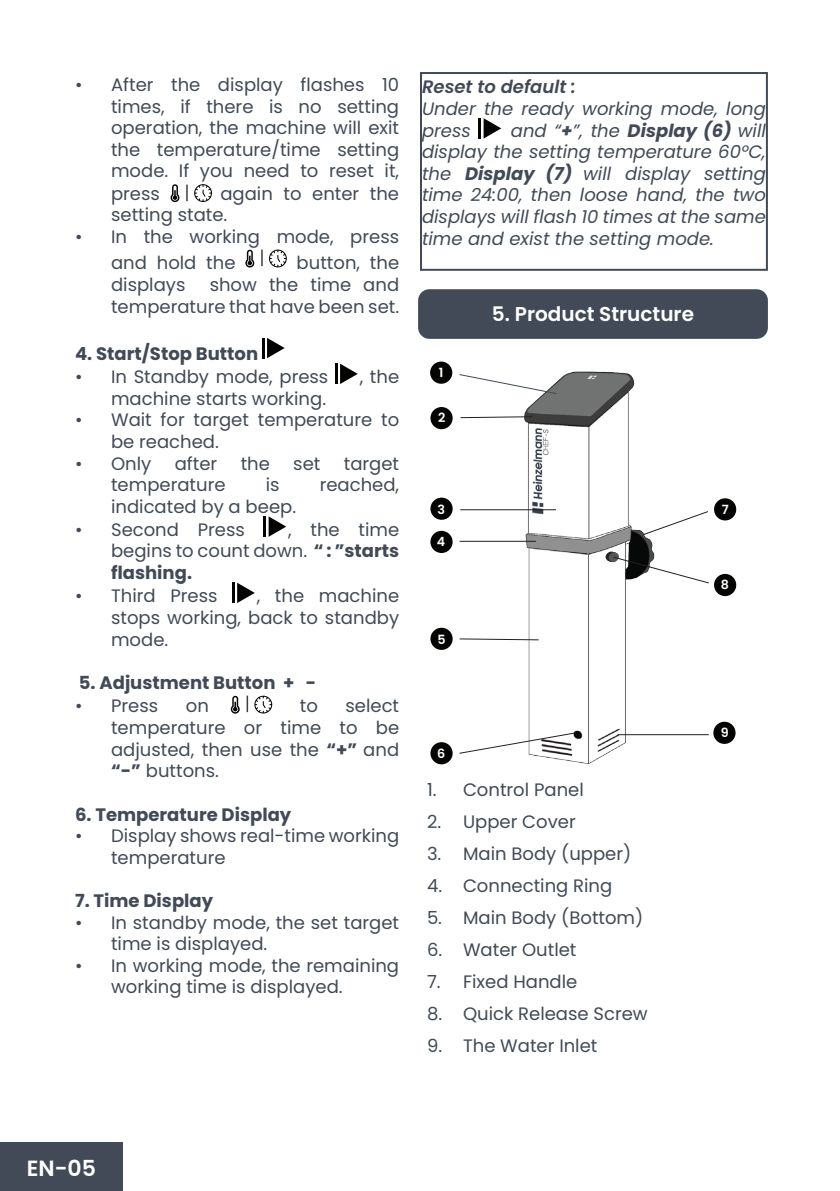
<style>
.page{position:relative;width:840px;height:1191px;background:#fff}
.page>*{position:absolute;margin:0;border:0;box-sizing:border-box;transform-origin:0 0}
.t1{font:600 22px "Poppins";color:#fff}
.Headline-1{font:600 20px "Poppins";color:#fff}
.t2{font:18px/21.6px "Poppins";color:#414a56}
.body-bullet{font:italic 18px/21.6px "Poppins";color:#414a56}
.body-bullet-2{font:700 18px "Poppins";color:#414a56}
.body-bullet-3{font:italic 600 18px "Poppins";color:#414a56}
.t3{font:16.4px "Myriad Pro";color:#040503}
.t4{font:600 12.6px "Poppins";color:#fff}
.s1{font-weight:700}
</style>
<div class="page">
<svg style="left:170px;top:184px;width:9px;height:18px"></svg>
<svg style="left:194px;top:184px;width:18px;height:18px"></svg>
<svg style="left:245px;top:250px;width:9px;height:17px"></svg>
<svg style="left:269px;top:249px;width:17px;height:18px"></svg>
<svg style="left:267px;top:338px;width:17px;height:20px"></svg>
<hr style="left:262px;top:338px;width:2px;height:20px;background:#040503">
<svg style="left:340px;top:364px;width:17px;height:20px"></svg>
<hr style="left:335px;top:364px;width:2px;height:20px;background:#040503">
<svg style="left:268px;top:516px;width:18px;height:21px"></svg>
<hr style="left:263px;top:516px;width:3px;height:21px;background:#040503">
<svg style="left:237px;top:582px;width:18px;height:21px"></svg>
<hr style="left:232px;top:582px;width:2px;height:21px;background:#040503">
<svg style="left:231px;top:696px;width:8px;height:17px"></svg>
<svg style="left:254px;top:695px;width:18px;height:18px"></svg>
<svg style="left:483px;top:118px;width:18px;height:21px"></svg>
<hr style="left:478px;top:118px;width:2px;height:21px;background:#040503">
<div style="left:420px;top:72px;width:347px;height:199px;border:2px solid #414a56"></div>
<div style="left:418px;top:289px;width:349px;height:50px;background:#414a56;border-radius:11px"></div>
<div style="left:0;top:1142px;width:123px;height:49px;background:#414a56"></div>
<img style="left:521px;top:371px;width:135px;height:394px">
<svg style="left:459px;top:374px;width:97px;height:20px"></svg>
<svg style="left:460px;top:416px;width:72px;height:2px"></svg>
<hr style="left:460px;top:509px;width:95px;height:1px;background:#231f20">
<hr style="left:459px;top:541px;width:76px;height:1px;background:#231f20">
<svg style="left:459px;top:638px;width:80px;height:2px"></svg>
<svg style="left:459px;top:732px;width:117px;height:22px"></svg>
<svg style="left:641px;top:511px;width:66px;height:24px"></svg>
<hr style="left:617px;top:734px;width:91px;height:1px;background:#231f20">
<div style="left:430px;top:361px;width:22px;height:23px;background:#040503;border-radius:50%"></div>
<div style="left:430px;top:407px;width:22px;height:22px;background:#040503;border-radius:50%"></div>
<div style="left:430px;top:497px;width:22px;height:23px;background:#040503;border-radius:50%"></div>
<div style="left:430px;top:531px;width:22px;height:22px;background:#040503;border-radius:50%"></div>
<div style="left:430px;top:628px;width:22px;height:22px;background:#040503;border-radius:50%"></div>
<div style="left:430px;top:742px;width:22px;height:22px;background:#040503;border-radius:50%"></div>
<div style="left:713px;top:498px;width:22px;height:22px;background:#040503;border-radius:50%"></div>
<div style="left:713px;top:574px;width:22px;height:22px;background:#040503;border-radius:50%"></div>
<div style="left:713px;top:721px;width:22px;height:23px;background:#040503;border-radius:50%"></div>
<svg style="left:604px;top:551px;width:105px;height:33px"></svg>
<p class="t2" style="left:111px;top:74px;width:289px;text-align:justify;text-indent:-36px">• After the display flashes 10 times, if there is no setting operation, the machine will exit the temperature/time setting mode. If you need to reset it, press</p>
<p class="t3" style="left:185px;top:181px;width:5px">|</p>
<p class="t2" style="left:111px;top:182px;width:289px;text-indent:109px">again to enter the setting state.</p>
<p class="t2" style="left:111px;top:223px;width:289px;line-height:26.6px;text-indent:-36px">• In the working mode, press and hold the</p>
<p class="t3" style="left:260px;top:247px;width:5px">|</p>
<p class="t2" style="left:296px;top:252px;width:104px">button, the</p>
<p class="t2" style="left:111px;top:274px;width:289px;text-align:right">show the time and temperature that have been set.</p>
<p class="body-bullet-2" style="left:75px;top:343px;width:184px">4. Start/Stop Button</p>
<p class="t2" style="left:75px;top:366px;width:255px">• In Standby mode, press</p>
<p class="t2" style="left:359px;top:366px;width:41px">, the</p>
<p class="t2" style="left:111px;top:388px;width:216px">machine starts working.</p>
<p class="t2" style="left:111px;top:409px;width:289px;text-indent:-36px">• Wait for target temperature to be reached.</p>
<p class="t2" style="left:75px;top:452px;width:78px">• Only</p>
<p class="t2" style="left:175px;top:452px;width:44px">after</p>
<p class="t2" style="left:240px;top:452px;width:31px">the</p>
<p class="t2" style="left:293px;top:452px;width:29px">set</p>
<p class="t2" style="left:343px;top:452px;width:57px">target</p>
<p class="t2" style="left:111px;top:474px;width:116px">temperature</p>
<p class="t2" style="left:265px;top:474px;width:15px">is</p>
<p class="t2" style="left:319px;top:474px;width:81px">reached,</p>
<p class="t2" style="left:111px;top:496px;width:186px">indicated by a beep.</p>
<p class="t2" style="left:75px;top:519px;width:171px">• Second Press</p>
<p class="t2" style="left:111px;top:274px;width:76px">displays</p>
<p class="t2" style="left:111px;top:519px;width:289px;text-align:justify;text-indent:177px">, the time begins to count down. <span class="s1">“ : ”starts flashing.</span></p>
<p class="t2" style="left:75px;top:585px;width:144px">• Third Press</p>
<p class="t2" style="left:111px;top:585px;width:289px;text-align:justify;text-indent:145px">, the machine stops working, back to standby mode.</p>
<p class="body-bullet-2" style="left:79px;top:672px;width:239px">5. Adjustment Button + -</p>
<p class="t2" style="left:75px;top:695px;width:85px">• Press</p>
<p class="t2" style="left:186px;top:695px;width:25px">on</p>
<p class="t3" style="left:245px;top:693px;width:5px">|</p>
<p class="t2" style="left:299px;top:695px;width:20px">to</p>
<p class="t2" style="left:111px;top:695px;width:289px;text-align:justify;text-indent:234px">select temperature or time to be adjusted, then use the <span class="s1">“+”</span> and <span class="s1">“-”</span> buttons.</p>
<p class="body-bullet-2" style="left:75px;top:803px;width:218px">6. Temperature Display</p>
<p class="t2" style="left:111px;top:825px;width:289px;text-indent:-36px">• Display shows real-time working temperature</p>
<p class="body-bullet-2" style="left:75px;top:890px;width:140px">7. Time Display</p>
<p class="t2" style="left:111px;top:911px;width:289px;text-indent:-36px">• In standby mode, the set target time is displayed.</p>
<p class="t2" style="left:111px;top:954px;width:289px;text-indent:-36px">• In working mode, the remaining working time is displayed.</p>
<p class="body-bullet-3" style="left:422px;top:76px;width:155px">Reset to default :</p>
<p class="body-bullet" style="left:422px;top:97px;width:345px">Under the ready working mode, long press</p>
<p class="body-bullet" style="left:422px;top:120px;width:345px;text-align:justify;text-indent:89px">and “<span class="s1">+</span>”, the <span class="s1">Display (6)</span> will display the setting temperature 60°C, the <span class="s1">Display (7)</span> will display setting time 24:00, then loose hand, the two displays will flash 10 times at the same time and exist the setting mode.</p>
<p class="t4" style="left:438px;top:365px;width:6px">1</p>
<p class="t4" style="left:438px;top:411px;width:9px">2</p>
<p class="t4" style="left:437px;top:502px;width:9px">3</p>
<p class="t4" style="left:436px;top:534px;width:10px">4</p>
<p class="t4" style="left:437px;top:632px;width:10px">5</p>
<p class="Headline-1" style="left:491px;top:302px;width:203px">5. Product Structure</p>
<p class="t4" style="left:721px;top:502px;width:8px">7</p>
<p class="t4" style="left:720px;top:577px;width:10px">8</p>
<p class="t4" style="left:437px;top:746px;width:10px">6</p>
<p class="t2" style="left:427px;top:779px;width:158px">1. Control Panel</p>
<p class="t2" style="left:427px;top:811px;width:150px">2. Upper Cover</p>
<p class="t2" style="left:427px;top:843px;width:206px">3. Main Body (upper)</p>
<p class="t2" style="left:427px;top:875px;width:187px">4. Connecting Ring</p>
<p class="t2" style="left:427px;top:907px;width:218px">5. Main Body (Bottom)</p>
<p class="t2" style="left:427px;top:939px;width:151px">6. Water Outlet</p>
<p class="t2" style="left:427px;top:971px;width:152px">7. Fixed Handle</p>
<p class="t2" style="left:427px;top:1003px;width:222px">8. Quick Release Screw</p>
<p class="t2" style="left:427px;top:1035px;width:172px">9. The Water Inlet</p>
<p class="t4" style="left:720px;top:725px;width:9px">9</p>
<p class="t1" style="left:27px;top:1156px;width:71px">EN-05</p>
</div>
